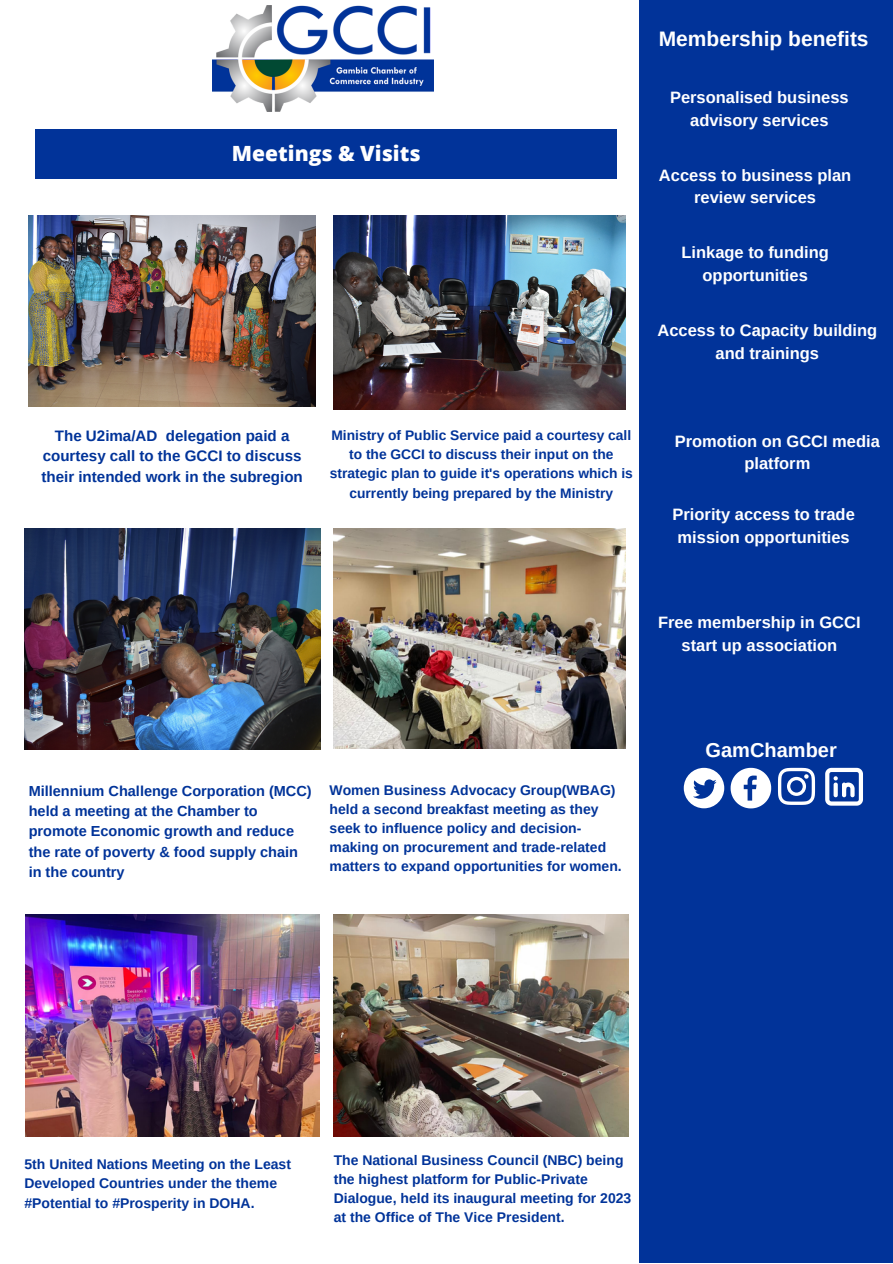
<style>
.page{position:relative;width:893px;height:1264px;background:#fff}
.page>*{position:absolute;margin:0;border:0;box-sizing:border-box;transform-origin:0 0}
.t1{font:700 21px "Arimo";color:#fff}
.t2{font:800 21px "Open Sans";color:#fff}
.t3{font:700 19.95px "Arimo";color:#fff}
.t4{font:700 16.5px/22.5px "Arimo";color:#fff;text-align:center}
.t5{font:700 15.15px/20.2px "Arimo";color:#013399;text-align:center}
.t6{font:700 14.55px/20.2px "Arimo";color:#013399}
.t7{font:700 13.95px/19px "Arimo";color:#013399}
.t8{font:700 13.8px/19px "Arimo";color:#013399;text-align:center}
.t9{font:700 13.5px "Arimo";color:#fff}
</style>
<div class="page">
<img style="left:213px;top:6px;width:220px;height:105px">
<div style="left:36px;top:129px;width:580px;height:50px;background:#013399"></div>
<div style="left:639px;top:0;width:253px;height:1262px;background:#013399"></div>
<svg style="left:730px;top:767px;width:41px;height:41px"></svg>
<svg style="left:778px;top:767px;width:37px;height:38px"></svg>
<svg style="left:683px;top:767px;width:41px;height:41px"></svg>
<svg style="left:825px;top:767px;width:37px;height:38px"></svg>
<img style="left:29px;top:215px;width:286px;height:191px">
<img style="left:333px;top:215px;width:292px;height:194px">
<img style="left:24px;top:529px;width:296px;height:220px">
<img style="left:333px;top:529px;width:292px;height:219px">
<img style="left:25px;top:914px;width:294px;height:222px">
<img style="left:333px;top:914px;width:295px;height:222px">
<p class="t2" style="left:232px;top:138px;width:190px">Meetings &amp; Visits</p>
<p class="t1" style="left:658px;top:27px;width:211px">Membership benefits</p>
<p class="t4" style="left:670px;top:86px;width:180px">Personalised business advisory services</p>
<p class="t4" style="left:659px;top:164px;width:194px">Access to business plan review services</p>
<p class="t4" style="left:681px;top:241px;width:149px">Linkage to funding opportunities</p>
<p class="t4" style="left:657px;top:319px;width:221px">Access to Capacity building and trainings</p>
<p class="t5" style="left:41px;top:426px;width:263px">The U2ima/AD delegation paid a courtesy call to the GCCI to discuss their intended work in the subregion</p>
<p class="t8" style="left:330px;top:426px;width:304px">Ministry of Public Service paid a courtesy call to the GCCI to discuss their input on the strategic plan to guide it's operations which is currently being prepared by the Ministry</p>
<p class="t4" style="left:674px;top:430px;width:207px">Promotion on GCCI media platform</p>
<p class="t4" style="left:672px;top:503px;width:184px">Priority access to trade mission opportunities</p>
<p class="t4" style="left:658px;top:611px;width:204px">Free membership in GCCI start up association</p>
<p class="t6" style="left:29px;top:780px;width:284px">Millennium Challenge Corporation (MCC) held a meeting at the Chamber to promote Economic growth and reduce the rate of poverty &amp; food supply chain in the country</p>
<p class="t7" style="left:329px;top:780px;width:294px">Women Business Advocacy Group(WBAG) held a second breakfast meeting as they seek to influence policy and decision&shy;making on procurement and trade-related matters to expand opportunities for women.</p>
<p class="t3" style="left:705px;top:738px;width:133px">GamChamber</p>
<p class="t9" style="left:672px;top:741px;width:199px">Excellence Awards Night from</p>
<p class="t7" style="left:24px;top:1154px;width:268px">5th United Nations Meeting on the Least<br>Developed Countries under the theme #Potential to #Prosperity in DOHA.</p>
<p class="t7" style="left:333px;top:1150px;width:299px">The National Business Council (NBC) being the highest platform for Public-Private Dialogue, held its inaugural meeting for 2023 at the Office of The Vice President.</p>
</div>
